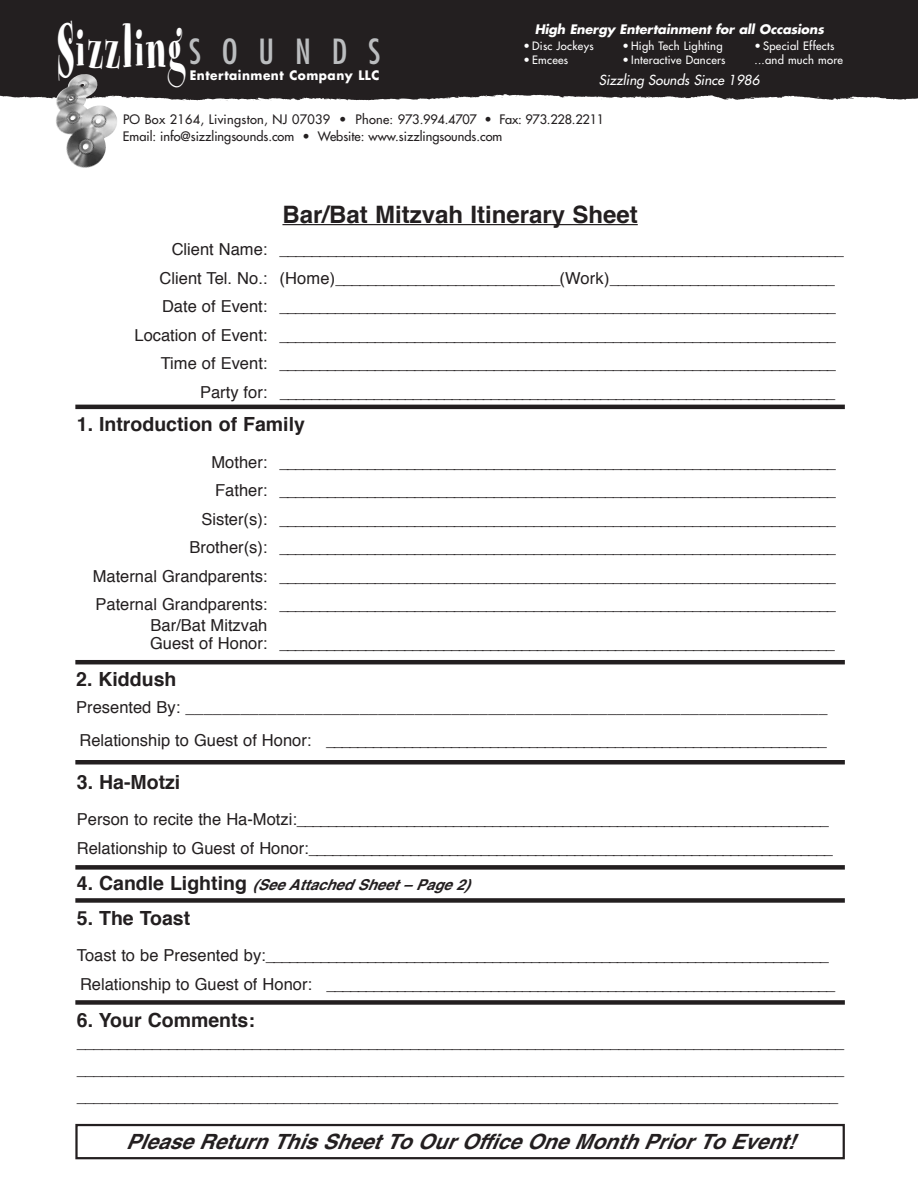
<style>
.page{position:relative;width:918px;height:1188px;background:#fff}
.page>*{position:absolute;margin:0;border:0;box-sizing:border-box;transform-origin:0 0}
.t1{font:66px "Spumoni LP";letter-spacing:.07em;color:#fff;scale:.6 1}
.t2{font:700 24px "Helvetica";color:#231f20}
.t3{font:italic 700 21px "Helvetica";color:#231f20}
.t4{font:700 19.5px "Helvetica";color:#231f20}
.t5{font:16.5px/28.5px "Helvetica";color:#231f20}
.t6{font:italic 700 15px "Helvetica";color:#231f20}
.t7{font:italic 13.5px "Futura";color:#fff}
.t8{font:12.75px/17.4px "Futura";color:#231f20}
.t9{font:italic 700 12.75px "Futura";color:#fff}
.t10{font:700 12.75px "Futura";letter-spacing:.04em;color:#fff;scale:.95 1}
.t11{font:11.25px "Futura";letter-spacing:.025em;color:#fff}
.s1{font-size:87px}
.s2{font-size:63px}
.s3{font-family:"Futura";font-stretch:condensed;font-size:33.75px;color:#bbbdbf}
.s4{font-style:normal;font-size:19.5px}
</style>
<div class="page">
<div style="left:0;top:0;width:918px;height:101px;background:#231f20"></div>
<img style="left:55px;top:74px;width:64px;height:94px">
<hr style="left:282px;top:224px;width:356px;height:1px;background:#231f20">
<div style="left:75px;top:1124px;width:770px;height:35px;border:2px solid #231f20"></div>
<hr style="left:75px;top:405px;width:770px;height:4px;background:#231f20">
<hr style="left:75px;top:660px;width:770px;height:4px;background:#231f20">
<div style="left:75px;top:760px;width:770px;height:5px;background:#231f20"></div>
<div style="left:75px;top:865px;width:770px;height:5px;background:#231f20"></div>
<div style="left:75px;top:1000px;width:770px;height:5px;background:#231f20"></div>
<div style="left:75px;top:898px;width:770px;height:5px;background:#231f20"></div>
<h1 class="t1" style="left:57px;top:14px;width:541px"><span class="s1">S</span>izzlin<span class="s2">g</span> <span class="s3">S O U N D S</span></h1>
<p class="t10" style="left:190px;top:66px;width:201px">Entertainment Company LLC</p>
<p class="t9" style="left:535px;top:20px;width:294px">High Energy Entertainment for all Occasions</p>
<p class="t11" style="left:524px;top:39px;width:72px">• Disc Jockeys</p>
<p class="t11" style="left:622px;top:39px;width:102px">• High Tech Lighting</p>
<p class="t11" style="left:755px;top:39px;width:81px">• Special Effects</p>
<p class="t11" style="left:524px;top:52px;width:46px">• Emcees</p>
<p class="t11" style="left:622px;top:52px;width:105px">• Interactive Dancers</p>
<p class="t11" style="left:754px;top:52px;width:90px">...and much more</p>
<p class="t7" style="left:599px;top:71px;width:165px">Sizzling Sounds Since 1986</p>
<p class="t8" style="left:123px;top:111px;width:483px">PO Box 2164, Livingston, NJ 07039 • Phone: 973.994.4707 • Fax: 973.228.2211<br>Email: info@sizzlingsounds.com • Website: www.sizzlingsounds.com</p>
<h2 class="t2" style="left:282px;top:204px;width:357px">Bar/Bat Mitzvah Itinerary Sheet</h2>
<p class="t5" style="left:172px;top:237px;width:674px">Client Name: ______________________________________________________________________</p>
<p class="t5" style="left:160px;top:265px;width:677px">Client Tel. No.: (Home)____________________________(Work)____________________________</p>
<p class="t5" style="left:162px;top:294px;width:676px">Date of Event: ______________________________________________________________________</p>
<p class="t5" style="left:135px;top:322px;width:703px">Location of Event: ______________________________________________________________________</p>
<p class="t5" style="left:161px;top:351px;width:677px">Time of Event: ______________________________________________________________________</p>
<p class="t5" style="left:200px;top:379px;width:637px">Party for: _______________________________________________________________________</p>
<p class="t4" style="left:77px;top:416px;width:230px">1. Introduction of Family</p>
<p class="t5" style="left:93px;top:449px;width:745px;text-align:right">Mother: ______________________________________________________________________<br>Father: ______________________________________________________________________<br>Sister(s): ______________________________________________________________________<br>Brother(s): ______________________________________________________________________<br>Maternal Grandparents: ______________________________________________________________________ Paternal Grandparents: ______________________________________________________________________</p>
<p class="t5" style="left:150px;top:618px;width:686px;line-height:18px">Bar/Bat Mitzvah<br>Guest of Honor: _______________________________________________________________________</p>
<p class="t4" style="left:76px;top:671px;width:102px">2. Kiddush</p>
<p class="t5" style="left:76px;top:692px;width:753px;line-height:33px">Presented By: ______________________________________________________________________<br>Relationship to Guest of Honor: ________________________________________________________________</p>
<p class="t4" style="left:77px;top:774px;width:105px">3. Ha-Motzi</p>
<p class="t5" style="left:77px;top:807px;width:758px">Person to recite the Ha-Motzi:____________________________________________________________________<br>Relationship to Guest of Honor:___________________________________________________________________</p>
<p class="t6" style="left:77px;top:875px;width:402px"><span class="s4">4 . C a n d l e L i g h t i n g</span> (SeeAttachedSheet–Page2)</p>
<p class="t4" style="left:77px;top:910px;width:115px">5. The Toast</p>
<p class="t5" style="left:77px;top:943px;width:760px">Toast to be Presented by:________________________________________________________________________<br>Relationship to Guest of Honor: _________________________________________________________________</p>
<p class="t4" style="left:77px;top:1012px;width:180px">6. Your Comments:</p>
<p class="t5" style="left:77px;top:1030px;width:769px;line-height:27px;text-align:justify">____________________________________________________________________________________________ ____________________________________________________________________________________________ ____________________________________________________________________________________________</p>
<p class="t3" style="left:126px;top:1129px;width:681px">PleaseReturnThisSheetToOurOfficeOneMonthPriorToEvent!</p>
</div>
